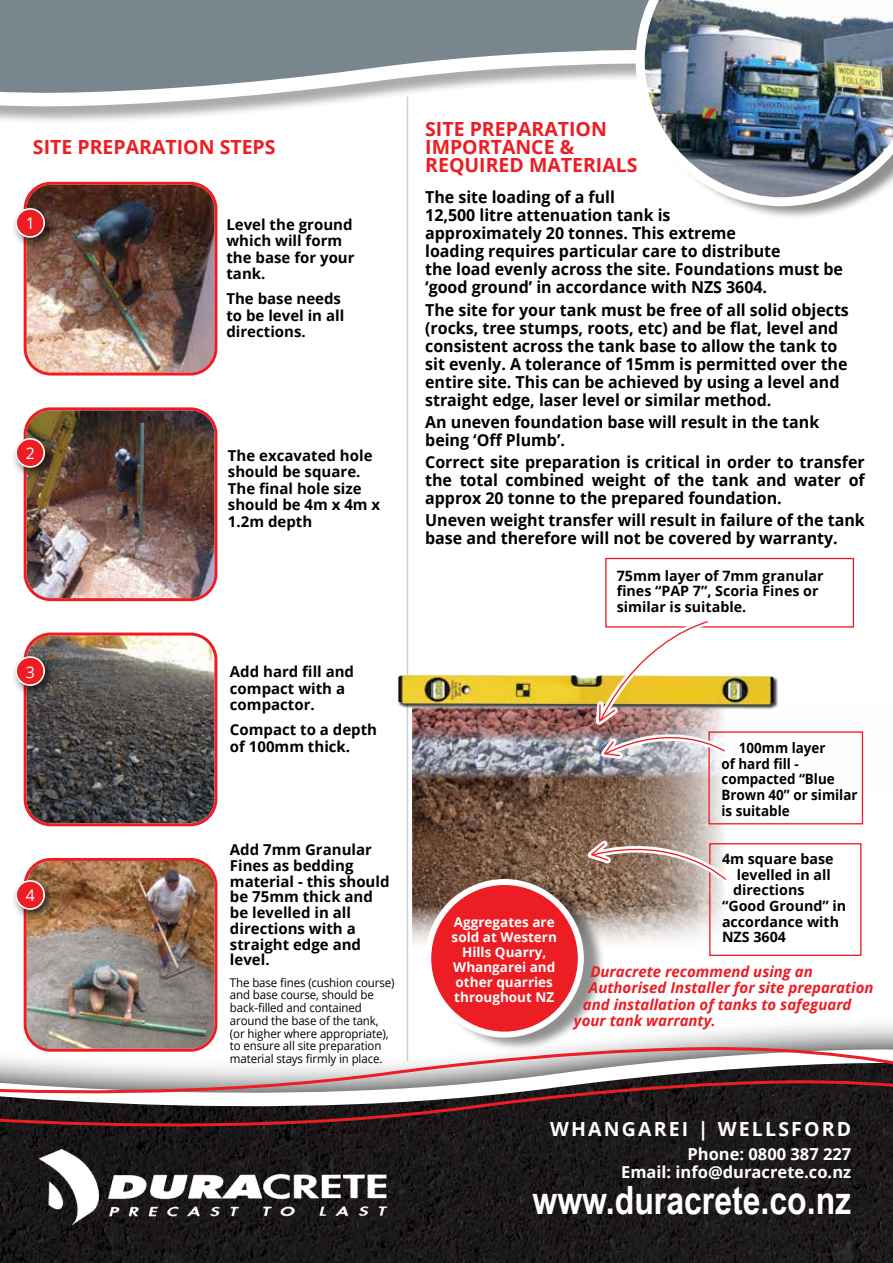
<style>
.page{position:relative;width:893px;height:1263px;background:#fff}
.page>*{position:absolute;margin:0;border:0;box-sizing:border-box;transform-origin:0 0}
.t1{font:700 39px "Arial Narrow";color:#fff}
.t2{font:700 19.5px/18px "Open Sans";color:#ed1d24}
.t3{font:700 19.5px "Open Sans";letter-spacing:.11em;color:#fff}
.t4{font:700 16.5px/18px "Open Sans";color:#000}
.t5{font:700 16.5px/18px "Open Sans";color:#fff;text-align:right}
.t6{font:15.9px "Open Sans";color:#fff}
.t7{font:700 15px/16.5px "Open Sans";color:#000}
.t8{font:italic 700 15px "Open Sans";color:#ed1d24}
.t9{font:700 14.25px/15.8px "Open Sans";color:#000}
.t10{font:700 14.25px/15.8px "Open Sans";color:#000;scale:.94 1}
.t11{font:700 13.5px/15px "Open Sans";color:#fff;text-align:center}
.t12{font:12px/12.8px "Open Sans";letter-spacing:-.01em;color:#000;scale:.96 1}
</style>
<div class="page">
<img style="left:413px;top:710px;width:170px;height:14px">
<img style="left:413px;top:724px;width:173px;height:42px">
<img style="left:413px;top:766px;width:173px;height:176px">
<div style="left:0;top:0;width:893px;height:125px;background:#000;opacity:.33"></div>
<svg style="left:0;top:0;width:636px;height:115px"></svg>
<div style="left:0;top:1017px;width:893px;height:246px;background:#000;opacity:.77"></div>
<svg style="left:0;top:1044px;width:893px;height:15px"></svg>
<svg style="left:0;top:1059px;width:893px;height:204px;background:#443c3c"></svg>
<img style="left:30px;top:1141px;width:379px;height:97px">
<img style="left:27px;top:185px;width:187px;height:187px">
<div style="left:24px;top:182px;width:193px;height:194px;border:3px solid #ed1d24;border-radius:26px"></div>
<div style="left:11px;top:203px;width:47px;height:48px;background:#000;opacity:.75"></div>
<div style="left:16px;top:209px;width:28px;height:28px;background:#ed1d24;border-radius:50%"></div>
<div style="left:15px;top:208px;width:30px;height:30px;border:2px solid #fff;border-radius:50%"></div>
<img style="left:27px;top:411px;width:187px;height:187px">
<div style="left:24px;top:407px;width:193px;height:194px;border:3px solid #ed1d24;border-radius:26px"></div>
<div style="left:11px;top:433px;width:47px;height:48px;background:#000;opacity:.75"></div>
<div style="left:16px;top:439px;width:28px;height:28px;background:#ed1d24;border-radius:50%"></div>
<div style="left:15px;top:438px;width:30px;height:30px;border:2px solid #fff;border-radius:50%"></div>
<div style="left:641px;top:0;width:252px;height:221px;background:#000;opacity:.44"></div>
<img style="left:636px;top:0;width:257px;height:206px">
<svg style="left:586px;top:608px;width:278px;height:348px"></svg>
<img style="left:27px;top:861px;width:187px;height:188px">
<div style="left:24px;top:858px;width:193px;height:194px;border:3px solid #ed1d24;border-radius:26px"></div>
<div style="left:11px;top:875px;width:47px;height:48px;background:#000;opacity:.75"></div>
<div style="left:16px;top:881px;width:28px;height:28px;background:#ed1d24;border-radius:50%"></div>
<div style="left:15px;top:880px;width:30px;height:30px;border:2px solid #fff;border-radius:50%"></div>
<hr style="left:407px;top:97px;width:1px;height:964px;background:#cdcfd0">
<div style="left:398px;top:675px;width:381px;height:35px;background:#000;opacity:.75"></div>
<img style="left:398px;top:675px;width:376px;height:30px">
<div style="left:708px;top:731px;width:155px;height:93px;border:1px solid #ed1d24"></div>
<div style="left:431px;top:877px;width:174px;height:175px;background:#000;opacity:.44"></div>
<div style="left:428px;top:882px;width:153px;height:152px;background:#ed1d24;border-radius:50%"></div>
<div style="left:425px;top:879px;width:159px;height:158px;border:6px solid #fff;border-radius:50%"></div>
<div style="left:709px;top:843px;width:152px;height:113px;border:1px solid #ed1d24"></div>
<svg style="left:569px;top:833px;width:163px;height:53px;background:#b09689"></svg>
<img style="left:27px;top:636px;width:187px;height:187px">
<div style="left:24px;top:632px;width:193px;height:194px;border:3px solid #ed1d24;border-radius:26px"></div>
<div style="left:11px;top:651px;width:47px;height:48px;background:#000;opacity:.75"></div>
<div style="left:16px;top:657px;width:28px;height:28px;background:#ed1d24;border-radius:50%"></div>
<div style="left:15px;top:656px;width:30px;height:30px;border:2px solid #fff;border-radius:50%"></div>
<div style="left:605px;top:558px;width:249px;height:70px;border:1px solid #ed1d24"></div>
<img style="left:583px;top:615px;width:148px;height:148px">
<p class="t2" style="left:33px;top:137px;width:244px">SITE PREPARATION STEPS</p>
<p class="t6" style="left:26px;top:213px;width:11px">1</p>
<p class="t7" style="left:226px;top:216px;width:130px">Level the ground which will form the base for your tank.</p>
<p class="t7" style="left:226px;top:290px;width:119px">The base needs to be level in all directions.</p>
<p class="t6" style="left:26px;top:443px;width:11px">2</p>
<p class="t7" style="left:228px;top:446px;width:154px">The excavated hole should be square.<br>The final hole size should be 4m x 4m x<br>1.2m depth</p>
<p class="t6" style="left:26px;top:661px;width:11px">3</p>
<p class="t7" style="left:230px;top:663px;width:126px">Add hard fill and compact with a compactor.</p>
<p class="t7" style="left:230px;top:721px;width:149px">Compact to a depth of 100mm thick.</p>
<p class="t6" style="left:26px;top:885px;width:11px">4</p>
<p class="t7" style="left:230px;top:841px;width:161px;line-height:15.8px">Add 7mm Granular<br>Fines as bedding material - this should be 75mm thick and be levelled in all directions with a straight edge and level.</p>
<p class="t12" style="left:230px;top:975px;width:173px">The base fines (cushion course) and base course, should be back-filled and contained around the base of the tank, (or higher where appropriate), to ensure all site preparation material stays firmly in place.</p>
<p class="t2" style="left:425px;top:120px;width:214px">SITE PREPARATION<br>IMPORTANCE &amp;<br>REQUIRED MATERIALS</p>
<p class="t4" style="left:425px;top:188px;width:419px">The site loading of a full<br>12,500 litre attenuation tank is<br>approximately 20 tonnes. This extreme<br>loading requires particular care to distribute<br>the load evenly across the site. Foundations must be ‘good ground’ in accordance with NZS 3604.</p>
<p class="t4" style="left:425px;top:300px;width:425px">The site for your tank must be free of all solid objects (rocks, tree stumps, roots, etc) and be flat, level and consistent across the tank base to allow the tank to sit evenly. A tolerance of 15mm is permitted over the entire site. This can be achieved by using a level and straight edge, laser level or similar method.</p>
<p class="t4" style="left:425px;top:412px;width:396px">An uneven foundation base will result in the tank being ‘Off Plumb’.</p>
<p class="t4" style="left:425px;top:453px;width:441px;text-align:justify">Correct site preparation is critical in order to transfer the total combined weight of the tank and water of approx 20 tonne to the prepared foundation.</p>
<p class="t4" style="left:425px;top:511px;width:441px">Uneven weight transfer will result in failure of the tank base and therefore will not be covered by warranty.</p>
<p class="t9" style="left:617px;top:567px;width:208px">75mm layer of 7mm granular fines “PAP 7”, Scoria Fines or similar is suitable.</p>
<p class="t11" style="left:452px;top:914px;width:107px">Aggregates are sold at Western<br>Hills Quarry,<br>Whangarei and other quarries throughout NZ</p>
<p class="t10" style="left:721px;top:739px;width:146px;text-indent:17px">100mm layer<br>of hard fill - compacted “Blue<br>Brown 40” or similar is suitable</p>
<p class="t9" style="left:722px;top:850px;width:113px">4m square base</p>
<p class="t9" style="left:737px;top:866px;width:95px">levelled in all</p>
<p class="t9" style="left:733px;top:882px;width:73px">directions</p>
<p class="t9" style="left:722px;top:897px;width:126px">“Good Ground” in</p>
<p class="t9" style="left:722px;top:913px;width:119px">accordance with</p>
<p class="t9" style="left:722px;top:929px;width:65px">NZS 3604</p>
<p class="t8" style="left:590px;top:961px;width:224px">Duracrete recommend using an</p>
<p class="t8" style="left:589px;top:977px;width:286px">Authorised Installer for site preparation</p>
<p class="t8" style="left:583px;top:994px;width:270px">and installation of tanks to safeguard</p>
<p class="t8" style="left:574px;top:1010px;width:143px">your tank warranty.</p>
<p class="t3" style="left:550px;top:1115px;width:303px">WHANGAREI | WELLSFORD</p>
<p class="t5" style="left:621px;top:1144px;width:232px">Phone: 0800 387 227<br>Email: info@duracrete.co.nz</p>
<h1 class="t1" style="left:532px;top:1170px;width:320px">www.duracrete.co.nz</h1>
</div>
